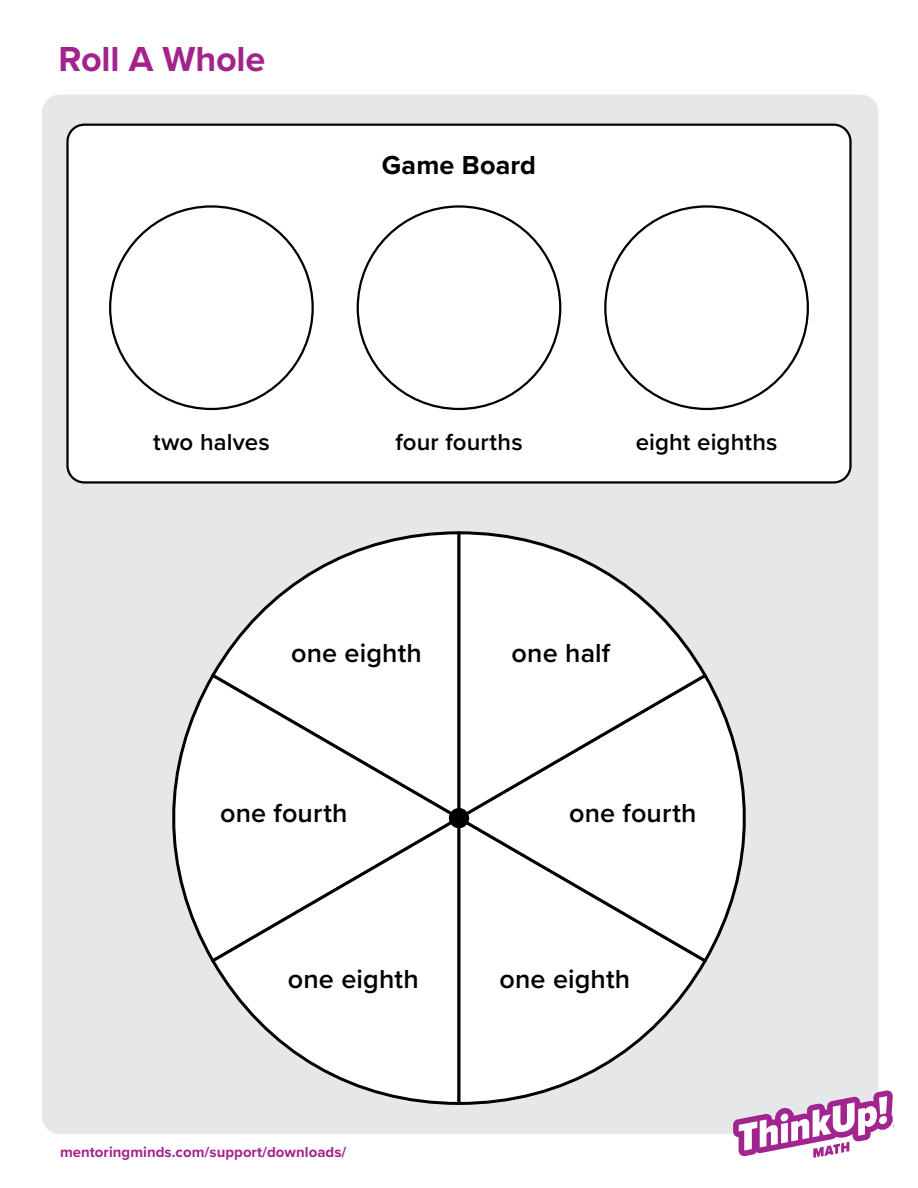
<style>
.page{position:relative;width:918px;height:1188px;background:#fff}
.page>*{position:absolute;margin:0;border:0;box-sizing:border-box;transform-origin:0 0}
.t1{font:700 36px "Proxima Nova";letter-spacing:-.005em;color:#a3238d}
.t2{font:600 27px "Proxima Nova";letter-spacing:.005em;color:#000}
.t3{font:700 27px "Proxima Nova";letter-spacing:.005em;color:#000}
.t4{font:600 24px "Proxima Nova";letter-spacing:.005em;color:#000}
.t5{font:700 15px "Proxima Nova";color:#a3238d}
</style>
<div class="page">
<div style="left:42px;top:94px;width:837px;height:1040px;background:#e6e7e8;border-radius:18px"></div>
<div style="left:67px;top:125px;width:783px;height:357px;background:#fff;border-radius:17px"></div>
<div style="left:66px;top:124px;width:786px;height:360px;border:2px solid #000;border-radius:17px"></div>
<svg style="left:214px;top:531px;width:241px;height:140px"></svg>
<svg style="left:172px;top:671px;width:283px;height:286px;background:#f3f3f3"></svg>
<svg style="left:209px;top:814px;width:246px;height:291px;background:#f5f5f5"></svg>
<svg style="left:455px;top:965px;width:250px;height:140px"></svg>
<svg style="left:455px;top:679px;width:291px;height:286px;background:#f1f1f1"></svg>
<svg style="left:455px;top:531px;width:254px;height:291px;background:#f2f2f2"></svg>
<div style="left:449px;top:808px;width:20px;height:20px;background:#000;border-radius:50%"></div>
<svg style="left:733px;top:1090px;width:161px;height:68px"></svg>
<h1 class="t1" style="left:59px;top:32px;width:208px">Roll A Whole</h1>
<p class="t3" style="left:382px;top:149px;width:156px">Game Board</p>
<p class="t4" style="left:153px;top:428px;width:118px">two halves</p>
<p class="t4" style="left:395px;top:428px;width:129px">four fourths</p>
<p class="t4" style="left:636px;top:428px;width:143px">eight eighths</p>
<p class="t2" style="left:291px;top:637px;width:132px">one eighth</p>
<p class="t2" style="left:512px;top:637px;width:100px">one half</p>
<p class="t2" style="left:220px;top:797px;width:129px">one fourth</p>
<p class="t2" style="left:569px;top:797px;width:129px">one fourth</p>
<p class="t2" style="left:288px;top:963px;width:132px">one eighth</p>
<p class="t2" style="left:499px;top:963px;width:132px">one eighth</p>
<p class="t5" style="left:60px;top:1140px;width:288px">mentoringminds.com/support/downloads/</p>
</div>
